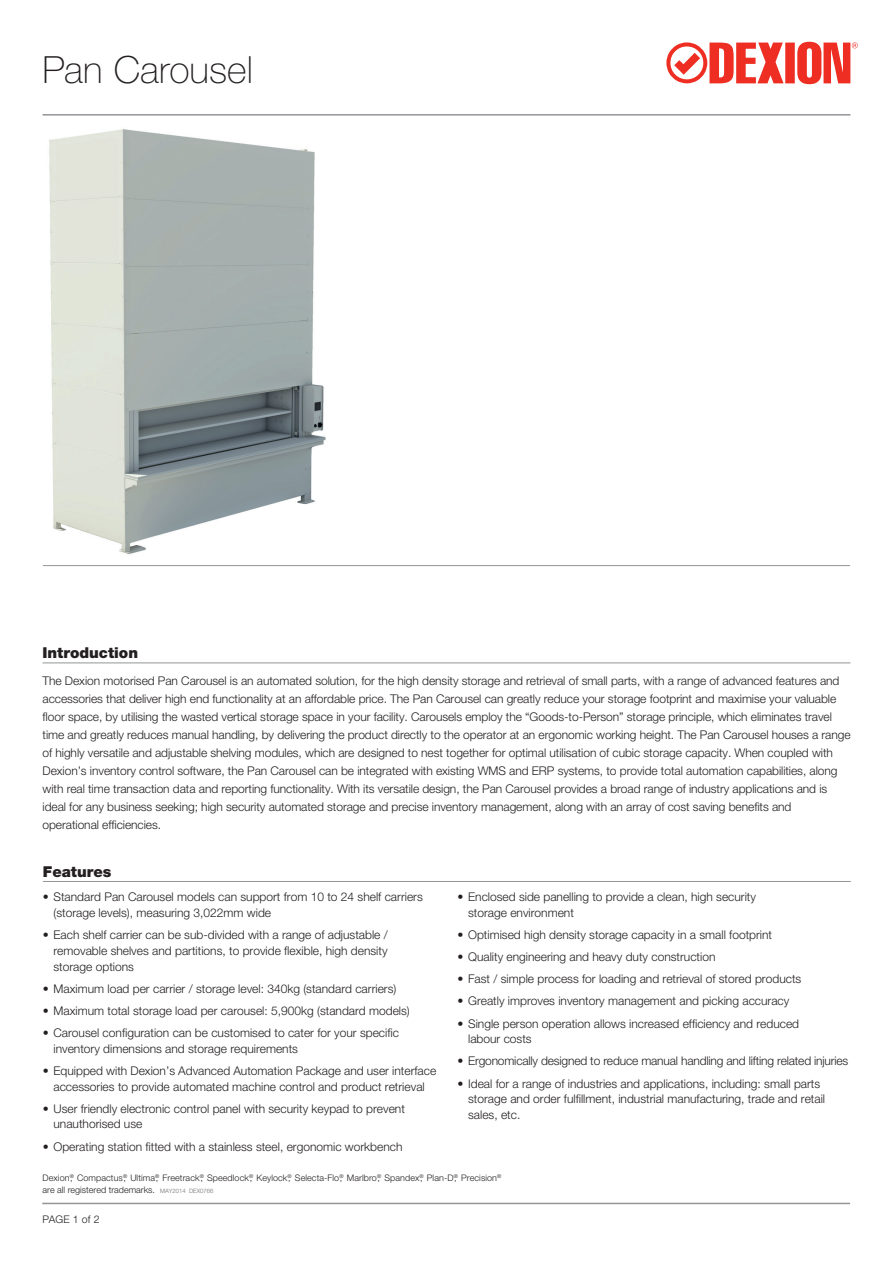
<style>
.page{position:relative;width:893px;height:1263px;background:#fff}
.page>*{position:absolute;margin:0;border:0;box-sizing:border-box;transform-origin:0 0}
.Spec_Sheet_Title{font:100 37.5px "Helvetica Neue";color:#231f20}
.Subhead_w_Underline{font:900 15px "Helvetica Neue";color:#231f20}
.body_copy{font:300 12px/15.8px "Helvetica Neue";letter-spacing:-.005em;color:#231f20}
.t1{font:300 10.5px "Helvetica Neue";letter-spacing:.01em;color:#231f20}
.Disclaimer{font:300 9px/12px "Helvetica Neue";letter-spacing:.01em;color:#231f20}
.s1{font-size:6px;color:#6c6d70}
</style>
<div class="page">
<img style="left:49px;top:129px;width:277px;height:425px">
<svg style="left:666px;top:42px;width:192px;height:42px"></svg>
<hr style="left:43px;top:114px;width:807px;height:2px;background:#939598">
<hr style="left:43px;top:565px;width:807px;height:1px;background:#939598">
<hr style="left:42px;top:1203px;width:808px;height:1px;background:#939598">
<hr style="left:43px;top:662px;width:807px;height:1px;background:#939598">
<hr style="left:43px;top:881px;width:808px;height:1px;background:#939598">
<p class="Spec_Sheet_Title" style="left:43px;top:49px;width:212px">Pan Carousel</p>
<p class="Subhead_w_Underline" style="left:43px;top:644px;width:97px">Introduction</p>
<p class="body_copy" style="left:43px;top:671px;width:809px;line-height:18px">The Dexion motorised Pan Carousel is an automated solution, for the high density storage and retrieval of small parts, with a range of advanced features and accessories that deliver high end functionality at an affordable price. The Pan Carousel can greatly reduce your storage footprint and maximise your valuable floor space, by utilising the wasted vertical storage space in your facility. Carousels employ the “Goods-to-Person” storage principle, which eliminates travel time and greatly reduces manual handling, by delivering the product directly to the operator at an ergonomic working height. The Pan Carousel houses a range of highly versatile and adjustable shelving modules, which are designed to nest together for optimal utilisation of cubic storage capacity. When coupled with Dexion’s inventory control software, the Pan Carousel can be integrated with existing WMS and ERP systems, to provide total automation capabilities, along with real time transaction data and reporting functionality. With its versatile design, the Pan Carousel provides a broad range of industry applications and is ideal for any business seeking; high security automated storage and precise inventory management, along with an array of cost saving benefits and operational efficiencies.</p>
<p class="Subhead_w_Underline" style="left:43px;top:862px;width:70px">Features</p>
<p class="body_copy" style="left:54px;top:889px;width:371px;text-indent:-11px">• Standard Pan Carousel models can support from 10 to 24 shelf carriers (storage levels), measuring 3,022mm wide</p>
<p class="body_copy" style="left:54px;top:926px;width:336px;text-align:justify;text-indent:-11px">• Each shelf carrier can be sub-divided with a range of adjustable / removable shelves and partitions, to provide flexible, high density storage options</p>
<p class="body_copy" style="left:43px;top:980px;width:355px">• Maximum load per carrier / storage level: 340kg (standard carriers)</p>
<p class="body_copy" style="left:43px;top:1002px;width:368px">• Maximum total storage load per carousel: 5,900kg (standard models)</p>
<p class="body_copy" style="left:54px;top:1024px;width:347px;text-indent:-11px">• Carousel configuration can be customised to cater for your specific inventory dimensions and storage requirements</p>
<p class="body_copy" style="left:43px;top:1062px;width:395px;text-align:center">• Equipped with Dexion’s Advanced Automation Package and user interface accessories to provide automated machine control and product retrieval</p>
<p class="body_copy" style="left:54px;top:1100px;width:353px;text-indent:-11px">• User friendly electronic control panel with security keypad to prevent unauthorised use</p>
<p class="body_copy" style="left:43px;top:1138px;width:361px">• Operating station fitted with a stainless steel, ergonomic workbench</p>
<p class="body_copy" style="left:468px;top:889px;width:289px;text-indent:-11px">• Enclosed side panelling to provide a clean, high security storage environment</p>
<p class="body_copy" style="left:457px;top:926px;width:316px">• Optimised high density storage capacity in a small footprint</p>
<p class="body_copy" style="left:457px;top:949px;width:260px">• Quality engineering and heavy duty construction</p>
<p class="body_copy" style="left:457px;top:971px;width:345px">• Fast / simple process for loading and retrieval of stored products</p>
<p class="body_copy" style="left:457px;top:993px;width:333px">• Greatly improves inventory management and picking accuracy</p>
<p class="body_copy" style="left:468px;top:1015px;width:332px;text-indent:-11px">• Single person operation allows increased efficiency and reduced labour costs</p>
<p class="body_copy" style="left:457px;top:1053px;width:392px">• Ergonomically designed to reduce manual handling and lifting related injuries</p>
<p class="body_copy" style="left:468px;top:1075px;width:358px;text-indent:-11px">• Ideal for a range of industries and applications, including: small parts storage and order fulfillment, industrial manufacturing, trade and retail sales, etc.</p>
<p class="Disclaimer" style="left:43px;top:1171px;width:460px">Dexion<sup>®</sup>, Compactus<sup>®</sup>, Ultima<sup>®</sup>, Freetrack<sup>®</sup>, Speedlock<sup>®</sup>, Keylock<sup>®</sup>, Selecta-Flo<sup>®</sup>, Marlbro<sup>®</sup>, Spandex<sup>®</sup>, Plan-D<sup>®</sup>, Precision<sup>® </sup>are all registered trademarks. <span class="s1">MAY2014 DEX0766</span></p>
<p class="t1" style="left:43px;top:1213px;width:59px">PAGE 1 of 2</p>
</div>
